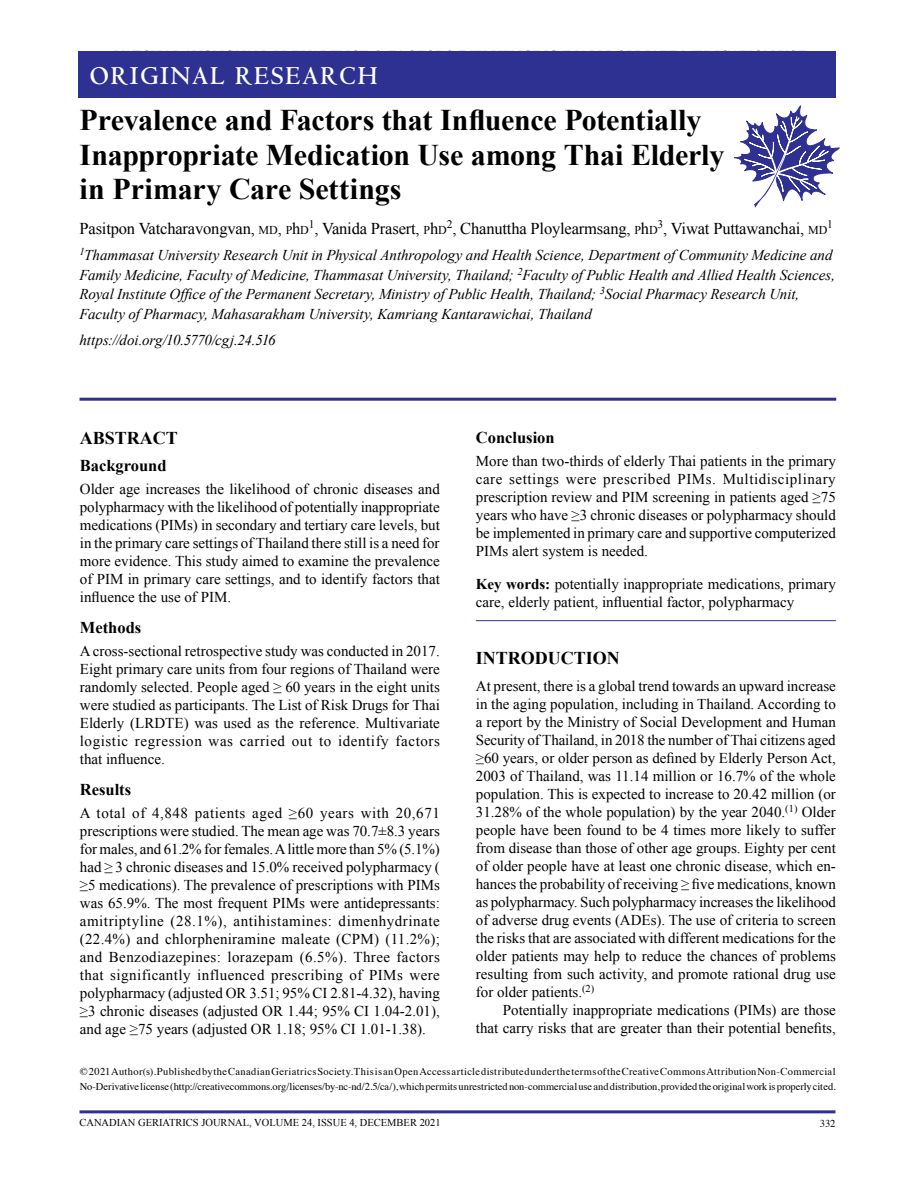
<style>
.page{position:relative;width:918px;height:1188px;background:#fff}
.page>*{position:absolute;margin:0;border:0;box-sizing:border-box;transform-origin:0 0}
.Title{font:700 30px/34.5px "Times New Roman";letter-spacing:-.005em;color:#000}
.t1{font:700 27px "Centaur";letter-spacing:.075em;color:#fff;scale:.96 1}
.HeadingLevel1{font:700 18px "Times New Roman";color:#000}
.Authors{font:16.5px "Times New Roman";letter-spacing:-.01em;color:#000}
.HeadingLevel2{font:700 16.5px "Times New Roman";color:#000}
.BodyText_NoIndent{font:15px/18px "Times New Roman";color:#000;text-align:justify}
.OpenPg_Destinations{font:italic 15px/19.5px "Times New Roman";letter-spacing:-.005em;color:#000}
.BodyText_Indent{font:15px/18px "Times New Roman";color:#000;text-align:right}
.KeyWord_RuleBelow{font:15px/18px "Times New Roman";color:#000}
.Authors-2{font:11.55px "Times New Roman";color:#000}
.t2{font:10.5px/15px "Times";letter-spacing:.015em;color:#000}
.t3{font:10.5px "Times New Roman";color:#000}
.s1{font-size:12px}
.s2{font-weight:700}
</style>
<div class="page">
<hr style="left:80px;top:1110px;width:756px;height:3px;background:#2e3192">
<div style="left:78px;top:51px;width:758px;height:46px;background:#2e3192"></div>
<hr style="left:476px;top:620px;width:360px;height:1px;background:#2e3192">
<hr style="left:80px;top:398px;width:756px;height:3px;background:#2e3192">
<svg style="left:734px;top:105px;width:106px;height:103px"></svg>
<p class="t1" style="left:90px;top:61px;width:301px">ORIGINAL RESEARCH</p>
<p class="Title" style="left:80px;top:102px;width:646px">Prevalence and Factors that Influence Potentially<br>Inappropriate Medication Use among Thai Elderly in Primary Care Settings</p>
<p class="Authors" style="left:80px;top:217px;width:749px">Pasitpon Vatcharavongvan, <span class="s1">MD</span>, <span class="s1">P</span>h<span class="s1">D</span><sup>1</sup>, Vanida Prasert, <span class="s1">P</span>h<span class="s1">D</span><sup>2</sup>, Chanuttha Ploylearmsang, <span class="s1">P</span>h<span class="s1">D</span><sup>3</sup>, Viwat Puttawanchai, <span class="s1">MD</span></p>
<p class="Authors-2" style="left:827px;top:217px;width:7px">1</p>
<p class="OpenPg_Destinations" style="left:80px;top:245px;width:757px"><sup>1</sup>Thammasat University Research Unit in Physical Anthropology and Health Science, Department of Community Medicine and Family Medicine, Faculty of Medicine, Thammasat University, Thailand; <sup>2</sup>Faculty of Public Health and Allied Health Sciences, Royal Institute Office of the Permanent Secretary, Ministry of Public Health, Thailand; <sup>3</sup>Social Pharmacy Research Unit, Faculty of Pharmacy, Mahasarakham University, Kamriang Kantarawichai, Thailand</p>
<p class="OpenPg_Destinations" style="left:80px;top:330px;width:198px">https://doi.org/10.5770/cgj.24.516</p>
<p class="HeadingLevel1" style="left:80px;top:426px;width:100px">ABSTRACT</p>
<p class="HeadingLevel2" style="left:80px;top:455px;width:88px">Background</p>
<p class="BodyText_NoIndent" style="left:80px;top:480px;width:362px">Older age increases the likelihood of chronic diseases and polypharmacy with the likelihood of potentially inappropriate medications (PIMs) in secondary and tertiary care levels, but in the primary care settings of Thailand there still is a need for more evidence. This study aimed to examine the prevalence of PIM in primary care settings, and to identify factors that influence the use of PIM.</p>
<p class="HeadingLevel2" style="left:80px;top:617px;width:63px">Methods</p>
<p class="BodyText_NoIndent" style="left:80px;top:642px;width:362px">A cross-sectional retrospective study was conducted in 2017.<br>Eight primary care units from four regions of Thailand were randomly selected. People aged ≥ 60 years in the eight units were studied as participants. The List of Risk Drugs for Thai Elderly (LRDTE) was used as the reference. Multivariate logistic regression was carried out to identify factors that influence.</p>
<p class="HeadingLevel2" style="left:80px;top:779px;width:53px">Results</p>
<p class="BodyText_NoIndent" style="left:80px;top:804px;width:362px">A total of 4,848 patients aged ≥60 years with 20,671 prescriptions were studied. The mean age was 70.7±8.3 years for males, and 61.2% for females. A little more than 5% (5.1%) had ≥ 3 chronic diseases and 15.0% received polypharmacy ( ≥5 medications). The prevalence of prescriptions with PIMs was 65.9%. The most frequent PIMs were antidepressants: amitriptyline (28.1%), antihistamines: dimenhydrinate (22.4%) and chlorpheniramine maleate (CPM) (11.2%); and Benzodiazepines: lorazepam (6.5%). Three factors that significantly influenced prescribing of PIMs were polypharmacy (adjusted OR 3.51; 95% CI 2.81-4.32), having ≥3 chronic diseases (adjusted OR 1.44; 95% CI 1.04-2.01), and age ≥75 years (adjusted OR 1.18; 95% CI 1.01-1.38).</p>
<p class="HeadingLevel2" style="left:476px;top:427px;width:80px">Conclusion</p>
<p class="BodyText_NoIndent" style="left:476px;top:452px;width:362px">More than two-thirds of elderly Thai patients in the primary care settings were prescribed PIMs. Multidisciplinary prescription review and PIM screening in patients aged ≥75 years who have ≥3 chronic diseases or polypharmacy should be implemented in primary care and supportive computerized PIMs alert system is needed.</p>
<p class="KeyWord_RuleBelow" style="left:476px;top:575px;width:362px"><span class="s2">Key words:</span> potentially inappropriate medications, primary care, elderly patient, influential factor, polypharmacy</p>
<p class="HeadingLevel1" style="left:476px;top:646px;width:145px">INTRODUCTION</p>
<p class="BodyText_NoIndent" style="left:476px;top:677px;width:362px">At present, there is a global trend towards an upward increase in the aging population, including in Thailand. According to a report by the Ministry of Social Development and Human Security of Thailand, in 2018 the number of Thai citizens aged ≥60 years, or older person as defined by Elderly Person Act, 2003 of Thailand, was 11.14 million or 16.7% of the whole population. This is expected to increase to 20.42 million (or 31.28% of the whole population) by the year 2040.<sup>(1)</sup> Older people have been found to be 4 times more likely to suffer from disease than those of other age groups. Eighty per cent of older people have at least one chronic disease, which en&shy;hances the probability of receiving ≥ five medications, known as polypharmacy. Such polypharmacy increases the likelihood of adverse drug events (ADEs). The use of criteria to screen the risks that are associated with different medications for the older patients may help to reduce the chances of problems resulting from such activity, and promote rational drug use for older patients.<sup>(2)</sup></p>
<p class="BodyText_Indent" style="left:476px;top:1001px;width:362px">Potentially inappropriate medications (PIMs) are those<br>that carry risks that are greater than their potential benefits,</p>
<p class="t2" style="left:80px;top:1063px;width:758px">© 2021 Author(s). Published by the Canadian Geriatrics Society. This is an Open Access article distributed under the terms of the Creative Commons Attribution Non-Commercial<br>No-Derivative license (http://creativecommons.org/licenses/by-nc-nd/2.5/ca/), which permits unrestricted non-commercial use and distribution, provided the original work is properly cited.</p>
<p class="t3" style="left:80px;top:1116px;width:363px">CANADIAN GERIATRICS JOURNAL, VOLUME 24, ISSUE 4, DECEMBER 2021</p>
<p class="t2" style="left:820px;top:1115px;width:17px">332</p>
</div>
